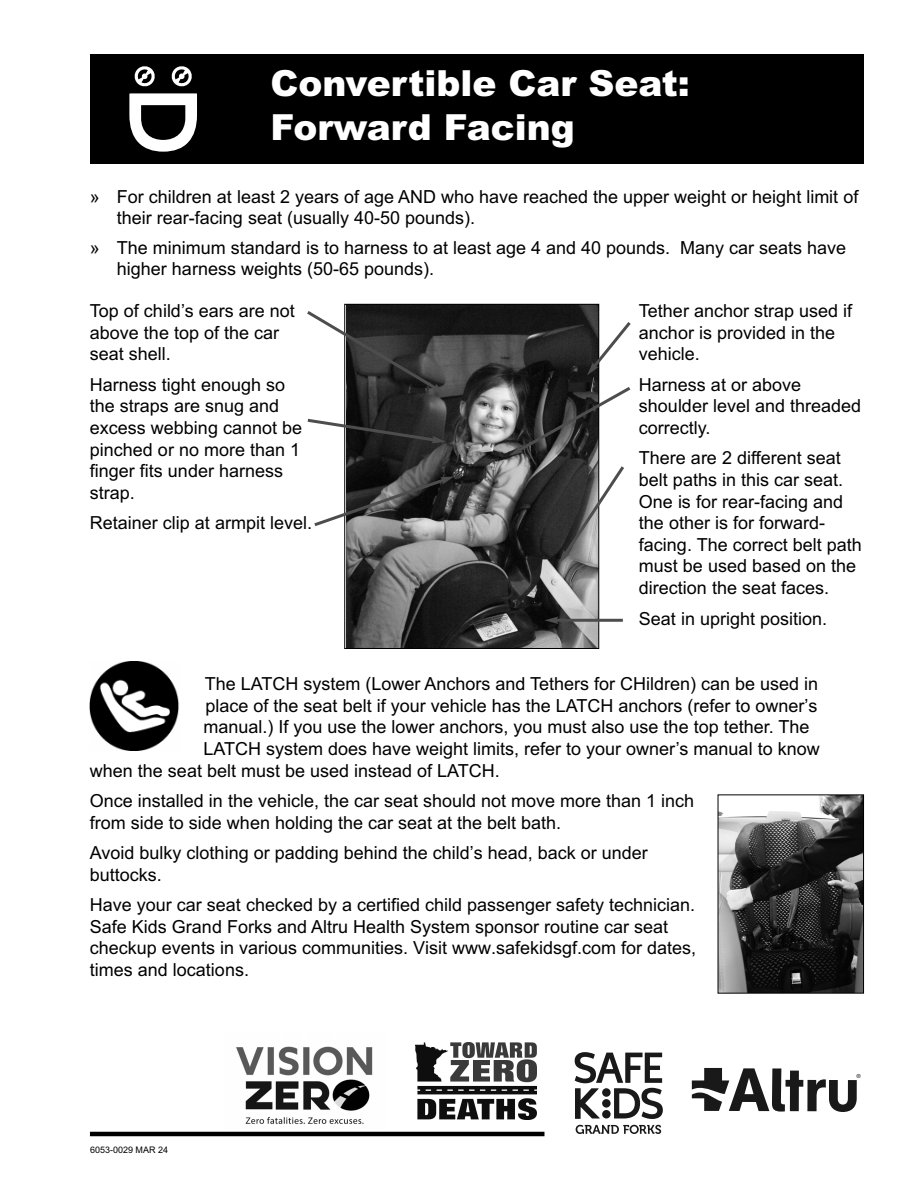
<style>
.page{position:relative;width:918px;height:1188px;background:#fff}
.page>*{position:absolute;margin:0;border:0;box-sizing:border-box;transform-origin:0 0}
.t1{font:500 60.45px "AG Schoolbook";color:#191919}
.t2{font:900 36px/43.2px "Arial";color:#fff}
.t3{font:18px/21.6px "Arial";color:#000}
.t4{font:9px "Arial";color:#000}
.t5{font:5.55px "Trade Gothic";color:#191919}
</style>
<div class="page">
<div style="left:90px;top:54px;width:774px;height:110px;background:#000"></div>
<hr style="left:90px;top:1132px;width:454px;height:4px;background:#000">
<svg style="left:129px;top:93px;width:68px;height:59px"></svg>
<svg style="left:134px;top:66px;width:21px;height:21px"></svg>
<svg style="left:171px;top:66px;width:21px;height:21px"></svg>
<img style="left:346px;top:306px;width:251px;height:341px">
<img style="left:90px;top:661px;width:89px;height:89px">
<svg style="left:587px;top:319px;width:44px;height:56px"></svg>
<svg style="left:307px;top:308px;width:139px;height:86px"></svg>
<svg style="left:307px;top:417px;width:139px;height:26px"></svg>
<svg style="left:314px;top:476px;width:140px;height:53px"></svg>
<svg style="left:509px;top:384px;width:122px;height:72px"></svg>
<svg style="left:559px;top:463px;width:65px;height:101px"></svg>
<hr style="left:556px;top:619px;width:67px;height:3px;background:#4d4d4d">
<svg style="left:544px;top:617px;width:14px;height:7px"></svg>
<svg style="left:692px;top:1068px;width:37px;height:43px"></svg>
<svg style="left:576px;top:1125px;width:85px;height:9px"></svg>
<svg style="left:575px;top:1052px;width:88px;height:67px"></svg>
<img style="left:720px;top:796px;width:142px;height:196px">
<div style="left:718px;top:794px;width:146px;height:200px;border:1px solid #000"></div>
<img style="left:236px;top:1046px;width:137px;height:78px">
<img style="left:416px;top:1043px;width:121px;height:76px">
<p class="t2" style="left:271px;top:66px;width:421px">Convertible Car Seat:<br>Forward Facing</p>
<p class="t3" style="left:117px;top:187px;width:743px;line-height:21.1px;text-indent:-27px">» For children at least 2 years of age AND who have reached the upper weight or height limit of their rear-facing seat (usually 40-50 pounds).</p>
<p class="t3" style="left:117px;top:238px;width:731px;text-indent:-27px">» The minimum standard is to harness to at least age 4 and 40 pounds. Many car seats have higher harness weights (50-65 pounds).</p>
<p class="t3" style="left:90px;top:302px;width:206px">Top of child’s ears are not above the top of the car seat shell.</p>
<p class="t3" style="left:90px;top:375px;width:214px">Harness tight enough so the straps are snug and excess webbing cannot be pinched or no more than 1 finger fits under harness strap.</p>
<p class="t3" style="left:90px;top:514px;width:224px">Retainer clip at armpit level.</p>
<p class="t3" style="left:639px;top:302px;width:215px">Tether anchor strap used if anchor is provided in the vehicle.</p>
<p class="t3" style="left:639px;top:375px;width:224px">Harness at or above shoulder level and threaded correctly.</p>
<p class="t3" style="left:639px;top:449px;width:224px">There are 2 different seat belt paths in this car seat.<br>One is for rear-facing and the other is for forward&shy;facing. The correct belt path must be used based on the direction the seat faces.</p>
<p class="t3" style="left:639px;top:609px;width:190px">Seat in upright position.</p>
<p class="t3" style="left:203px;top:675px;width:618px">The LATCH system (Lower Anchors and Tethers for CHildren) can be used in place of the seat belt if your vehicle has the LATCH anchors (refer to owner’s manual.) If you use the lower anchors, you must also use the top tether. The LATCH system does have weight limits, refer to your owner’s manual to know</p>
<p class="t3" style="left:90px;top:757px;width:606px;line-height:30px">when the seat belt must be used instead of LATCH.<br>Once installed in the vehicle, the car seat should not move more than 1 inch</p>
<p class="t3" style="left:90px;top:809px;width:559px;line-height:30.6px">from side to side when holding the car seat at the belt bath.<br>Avoid bulky clothing or padding behind the child’s head, back or under</p>
<p class="t3" style="left:90px;top:861px;width:607px;line-height:30.6px">buttocks.<br>Have your car seat checked by a certified child passenger safety technician.</p>
<p class="t3" style="left:90px;top:918px;width:608px">Safe Kids Grand Forks and Altru Health System sponsor routine car seat checkup events in various communities. Visit www.safekidsgf.com for dates, times and locations.</p>
<p class="t4" style="left:90px;top:1147px;width:80px">6053-0029 MAR 24</p>
<p class="t1" style="left:729px;top:1068px;width:133px">Altru</p>
<p class="t5" style="left:856px;top:1074px;width:6px">®</p>
</div>
